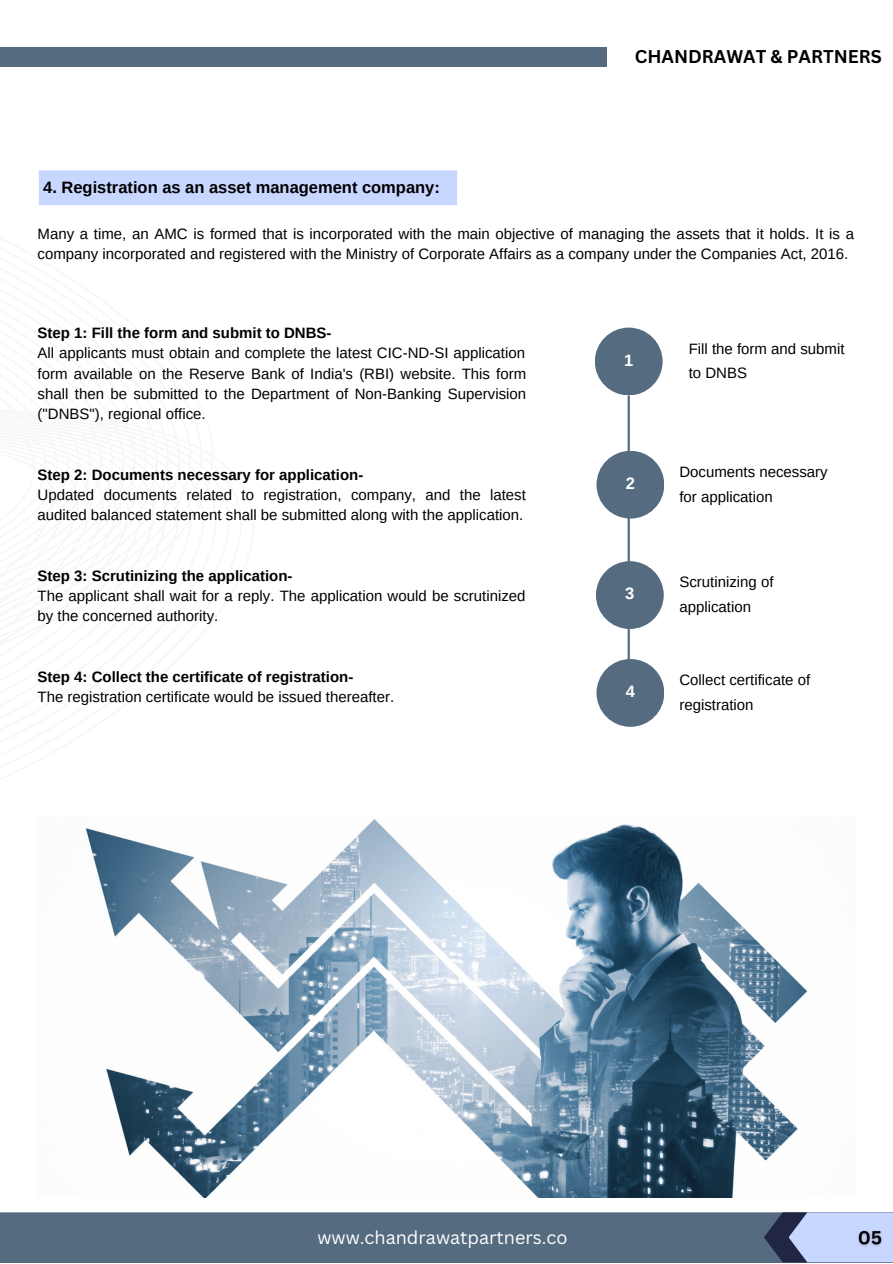
<style>
.page{position:relative;width:893px;height:1264px;background:#fff}
.page>*{position:absolute;margin:0;border:0;box-sizing:border-box;transform-origin:0 0}
.t1{font:18px "Canva Sans";color:#fff}
.t2{font:700 18px "Canva Sans";color:#000}
.t3{font:700 16.5px "Arimo";color:#000}
.t4{font:700 16.5px "Arimo";color:#fff}
.t5{font:15px/20.2px "Arimo";color:#000}
.t6{font:700 15px "Arimo";color:#000}
</style>
<div class="page">
<div style="left:39px;top:170px;width:418px;height:35px;background:#c8d7ff"></div>
<hr style="left:627px;top:395px;width:2px;height:319px;background:#556b80">
<div style="left:594px;top:327px;width:68px;height:68px;background:#556b80;border-radius:50%"></div>
<div style="left:596px;top:451px;width:68px;height:67px;background:#556b80;border-radius:50%"></div>
<div style="left:596px;top:561px;width:67px;height:68px;background:#556b80;border-radius:50%"></div>
<div style="left:596px;top:659px;width:68px;height:67px;background:#556b80;border-radius:50%"></div>
<div style="left:0;top:1212px;width:892px;height:50px;background:#556b80"></div>
<svg style="left:763px;top:1212px;width:129px;height:50px;background:#95a2c6"></svg>
<img style="left:85px;top:819px;width:723px;height:378px">
<img style="left:853px;top:1220px;width:33px;height:35px">
<div style="left:0;top:47px;width:607px;height:20px;background:#556b80"></div>
<p class="t3" style="left:43px;top:178px;width:398px">4. Registration as an asset management company:</p>
<p class="t2" style="left:634px;top:44px;width:248px">CHANDRAWAT &amp; PARTNERS</p>
<p class="t5" style="left:38px;top:223px;width:817px">Many a time, an AMC is formed that is incorporated with the main objective of managing the assets that it holds. It is a company incorporated and registered with the Ministry of Corporate Affairs as a company under the Companies Act, 2016.</p>
<p class="t6" style="left:38px;top:324px;width:295px">Step 1: Fill the form and submit to DNBS-</p>
<p class="t5" style="left:38px;top:343px;width:490px;text-align:justify">All applicants must obtain and complete the latest CIC-ND-SI application form available on the Reserve Bank of India's (RBI) website. This form shall then be submitted to the Department of Non-Banking Supervision ("DNBS"), regional office.</p>
<p class="t6" style="left:38px;top:466px;width:327px">Step 2: Documents necessary for application-</p>
<p class="t5" style="left:38px;top:484px;width:489px">Updated documents related to registration, company, and the latest audited balanced statement shall be submitted along with the application.</p>
<p class="t6" style="left:38px;top:567px;width:256px">Step 3: Scrutinizing the application-</p>
<p class="t5" style="left:38px;top:586px;width:489px">The applicant shall wait for a reply. The application would be scrutinized by the concerned authority.</p>
<p class="t6" style="left:38px;top:668px;width:317px">Step 4: Collect the certificate of registration-</p>
<p class="t5" style="left:38px;top:687px;width:358px">The registration certificate would be issued thereafter.</p>
<p class="t4" style="left:624px;top:351px;width:11px">1</p>
<p class="t4" style="left:625px;top:474px;width:11px">2</p>
<p class="t4" style="left:625px;top:584px;width:11px">3</p>
<p class="t4" style="left:625px;top:682px;width:11px">4</p>
<p class="t5" style="left:688px;top:336px;width:157px;line-height:24.8px">Fill the form and submit to DNBS</p>
<p class="t5" style="left:679px;top:459px;width:150px;line-height:24.8px">Documents necessary for application</p>
<p class="t5" style="left:679px;top:569px;width:96px;line-height:24.8px">Scrutinizing of application</p>
<p class="t5" style="left:679px;top:667px;width:132px;line-height:24.8px">Collect certificate of registration</p>
<p class="t1" style="left:317px;top:1224px;width:252px">www.chandrawatpartners.co</p>
</div>
